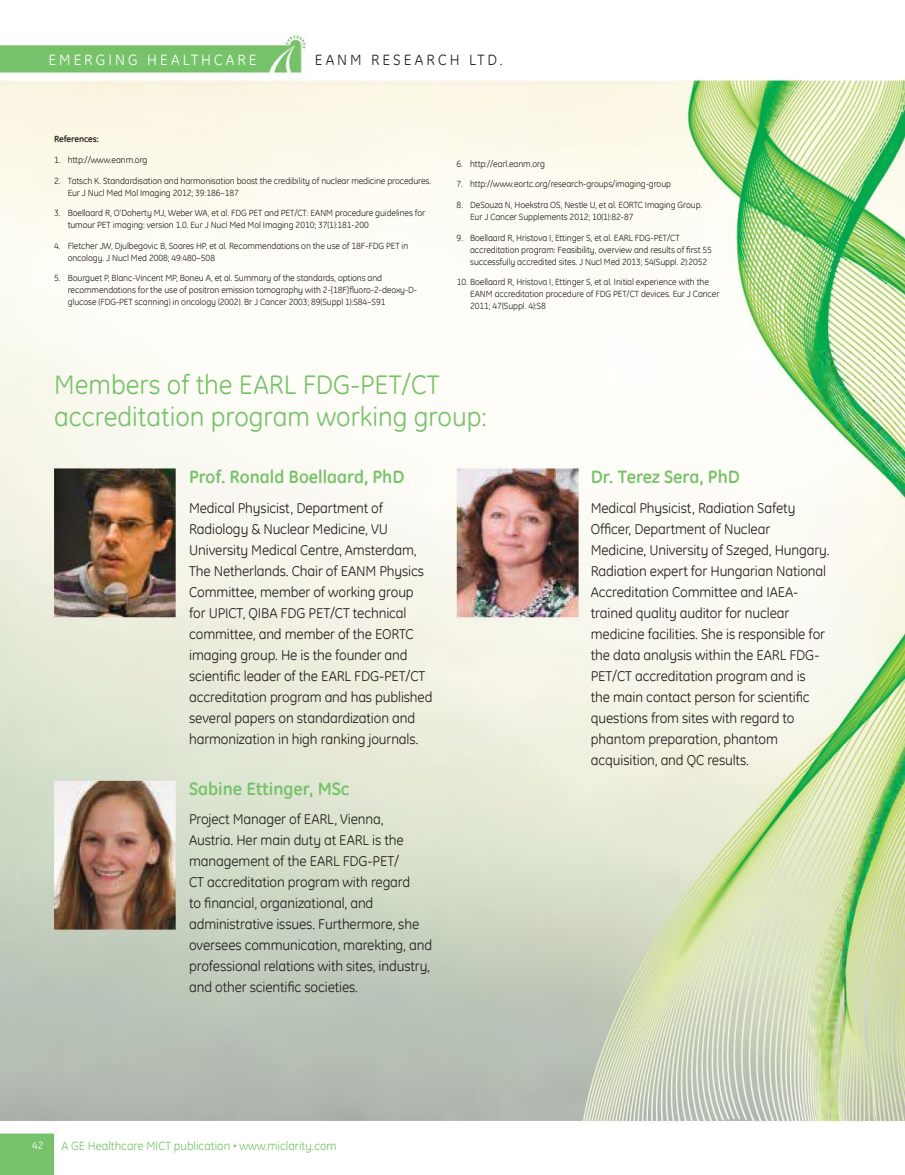
<style>
.page{position:relative;width:905px;height:1175px;background:#fff}
.page>*{position:absolute;margin:0;border:0;box-sizing:border-box;transform-origin:0 0}
.t1{font:27px/31.5px "GE Inspira";color:#77c269}
.t2{font:700 18px "GE Inspira";color:#77c269}
.t3{font:15px "GE Inspira";letter-spacing:.2em;color:#fff}
.t4{font:15px "GE Inspira";letter-spacing:.2em;color:#231e1e}
.t5{font:14.25px/21px "GE Inspira";letter-spacing:-.01em;color:#231e1e}
.t6{font:12px "GE Inspira";color:#77c269}
.t7{font:10.5px "GE Inspira";color:#fff}
.t8{font:9px/12px "GE Inspira";letter-spacing:-.01em;color:#231e1e}
.t9{font:700 9px "GE Inspira";letter-spacing:-.01em;color:#231e1e}
</style>
<div class="page">
<img style="left:0;top:35px;width:904px;height:1139px">
<h3 class="t3" style="left:49px;top:51px;width:209px">EMERGING HEALTHCARE</h3>
<h3 class="t4" style="left:315px;top:50px;width:190px">EANM RESEARCH LTD.</h3>
<p class="t9" style="left:54px;top:133px;width:46px">References:</p>
<p class="t8" style="left:54px;top:153px;width:95px">1. http://www.eanm.org</p>
<p class="t8" style="left:68px;top:174px;width:365px;text-indent:-14px">2. Tatsch K. Standardisation and harmonisation boost the credibility of nuclear medicine procedures.<br>Eur J Nucl Med Mol Imaging 2012; 39:186–187</p>
<p class="t8" style="left:68px;top:207px;width:359px;text-indent:-13px">3. Boellaard R, O’Doherty MJ, Weber WA, et al. FDG PET and PET/CT: EANM procedure guidelines for tumour PET imaging: version 1.0. Eur J Nucl Med Mol Imaging 2010; 37(1):181-200</p>
<p class="t8" style="left:68px;top:239px;width:342px;text-indent:-14px">4. Fletcher JW, Djulbegovic B, Soares HP, et al. Recommendations on the use of 18F-FDG PET in oncology. J Nucl Med 2008; 49:480–508</p>
<p class="t8" style="left:68px;top:272px;width:351px;text-indent:-13px">5. Bourguet P, Blanc-Vincent MP, Boneu A, et al. Summary of the standards, options and recommendations for the use of positron emission tomography with 2-[18F]fluoro-2-deoxy-D&shy;glucose (FDG-PET scanning) in oncology (2002). Br J Cancer 2003; 89(Suppl 1):S84–S91</p>
<p class="t8" style="left:456px;top:157px;width:90px">6. http://earl.eanm.org</p>
<p class="t8" style="left:456px;top:178px;width:216px">7. http://www.eortc.org/research-groups/imaging-group</p>
<p class="t8" style="left:470px;top:199px;width:233px;text-indent:-14px">8. DeSouza N, Hoekstra OS, Nestle U, et al. EORTC Imaging Group.<br>Eur J Cancer Supplements 2012; 10(1):82-87</p>
<p class="t8" style="left:470px;top:231px;width:243px;text-indent:-14px">9. Boellaard R, Hristova I, Ettinger S, et al. EARL FDG-PET/CT accreditation program: Feasibility, overview and results of first 55 successfully accredited sites. J Nucl Med 2013; 54(Suppl. 2):2052</p>
<p class="t8" style="left:470px;top:276px;width:251px;text-indent:-13px">10. Boellaard R, Hristova I, Ettinger S, et al. Initial experience with the<br>EANM accreditation procedure of FDG PET/CT devices. Eur J Cancer<br>2011; 47(Suppl. 4):S8</p>
<h1 class="t1" style="left:54px;top:369px;width:434px">Members of the EARL FDG-PET/CT accreditation program working group:</h1>
<h2 class="t2" style="left:189px;top:465px;width:217px">Prof. Ronald Boellaard, PhD</h2>
<p class="t5" style="left:189px;top:497px;width:245px">Medical Physicist, Department of Radiology &amp; Nuclear Medicine, VU University Medical Centre, Amsterdam, The Netherlands. Chair of EANM Physics Committee, member of working group for UPICT, QIBA FDG PET/CT technical committee, and member of the EORTC imaging group. He is the founder and scientific leader of the EARL FDG-PET/CT accreditation program and has published several papers on standardization and harmonization in high ranking journals.</p>
<h2 class="t2" style="left:189px;top:776px;width:162px">Sabine Ettinger, MSc</h2>
<p class="t5" style="left:189px;top:808px;width:244px">Project Manager of EARL, Vienna,<br>Austria. Her main duty at EARL is the management of the EARL FDG-PET/<br>CT accreditation program with regard<br>to financial, organizational, and administrative issues. Furthermore, she oversees communication, marekting, and professional relations with sites, industry, and other scientific societies.</p>
<p class="t7" style="left:32px;top:1138px;width:13px">42</p>
<h3 class="t6" style="left:62px;top:1138px;width:276px">A GE Healthcare MICT publication www.miclarity.com</h3>
<h2 class="t2" style="left:590px;top:465px;width:151px">Dr. Terez Sera, PhD</h2>
<p class="t5" style="left:590px;top:497px;width:240px">Medical Physicist, Radiation Safety Officer, Department of Nuclear<br>Medicine, University of Szeged, Hungary.<br>Radiation expert for Hungarian National Accreditation Committee and IAEA&shy;trained quality auditor for nuclear medicine facilities. She is responsible for the data analysis within the EARL FDG-PET/CT accreditation program and is<br>the main contact person for scientific questions from sites with regard to phantom preparation, phantom acquisition, and QC results.</p>
</div>
